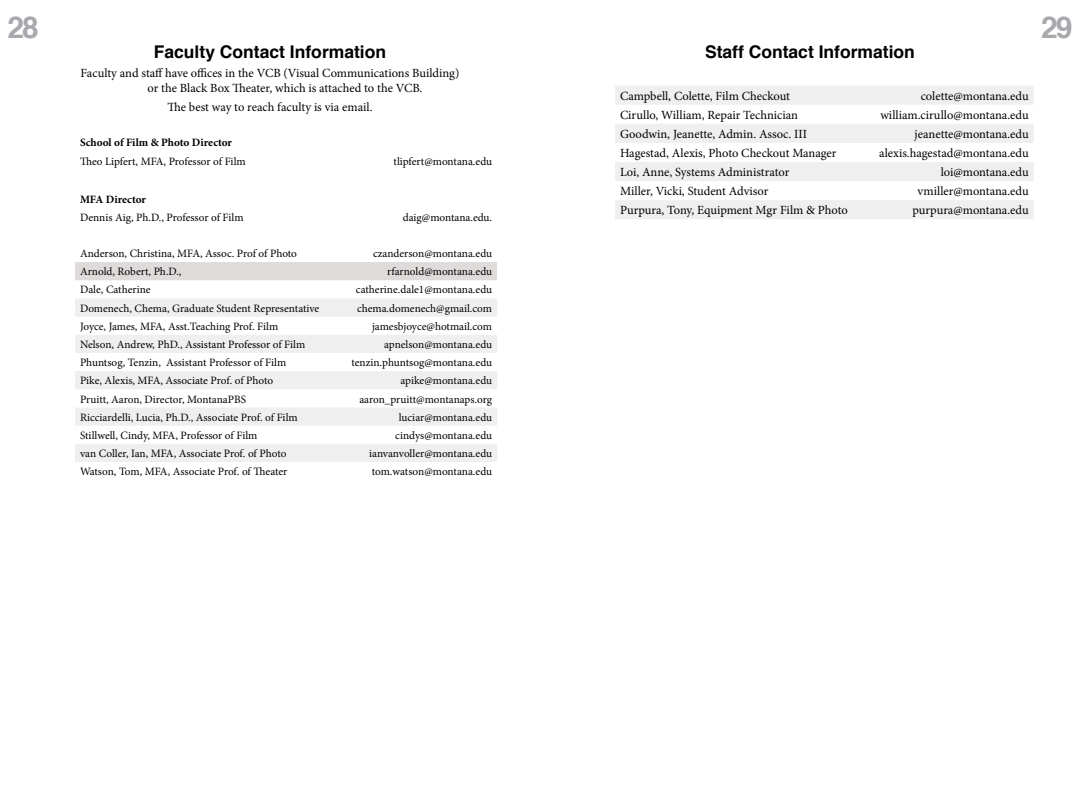
<style>
.page{position:relative;width:1080px;height:810px;background:#fff}
.page>*{position:absolute;margin:0;border:0;box-sizing:border-box;transform-origin:0 0}
.t1{font:700 30px "Helvetica";color:#a7a9ac}
.t2{font:700 17.5px "Helvetica";color:#000}
.t3{font:12.5px/15px "Minion Pro";color:#000}
.t4{font:11.25px "Minion Pro";letter-spacing:-.005em;color:#000}
.t5{font:700 11.25px "Minion Pro";color:#000}
</style>
<div class="page">
<div style="left:75px;top:262px;width:422px;height:18px;background:#dedbda"></div>
<svg style="left:75px;top:299px;width:422px;height:163px;fill:#efeff0"></svg>
<svg style="left:615px;top:86px;width:419px;height:133px;fill:#efeff0"></svg>
<h1 class="t1" style="left:7px;top:3px;width:33px">28</h1>
<h1 class="t1" style="left:1041px;top:3px;width:33px">29</h1>
<h2 class="t2" style="left:154px;top:38px;width:234px">Faculty Contact Information</h2>
<p class="t3" style="left:148px;top:65px;width:313px;text-indent:-67px">Faculty and staff have offices in the VCB (Visual Communications Building) or the Black Box Theater, which is attached to the VCB.</p>
<p class="t3" style="left:167px;top:99px;width:207px">The best way to reach faculty is via email.</p>
<p class="t5" style="left:80px;top:135px;width:154px">School of Film &amp; Photo Director</p>
<p class="t4" style="left:80px;top:154px;width:167px">Theo Lipfert, MFA, Professor of Film</p>
<p class="t5" style="left:80px;top:191px;width:68px">MFA Director</p>
<h2 class="t2" style="left:705px;top:38px;width:211px">Staff Contact Information</h2>
<p class="t3" style="left:620px;top:88px;width:172px">Campbell, Colette, Film Checkout</p>
<p class="t3" style="left:921px;top:88px;width:110px">colette@montana.edu</p>
<p class="t3" style="left:620px;top:107px;width:180px">Cirullo, William, Repair Technician</p>
<p class="t3" style="left:880px;top:107px;width:150px">william.cirullo@montana.edu</p>
<p class="t3" style="left:620px;top:126px;width:188px">Goodwin, Jeanette, Admin. Assoc. III</p>
<p class="t3" style="left:915px;top:126px;width:116px">jeanette@montana.edu</p>
<p class="t3" style="left:620px;top:146px;width:218px">Hagestad, Alexis, Photo Checkout Manager</p>
<p class="t3" style="left:879px;top:146px;width:151px">alexis.hagestad@montana.edu</p>
<p class="t3" style="left:620px;top:165px;width:171px">Loi, Anne, Systems Administrator</p>
<p class="t3" style="left:941px;top:165px;width:90px">loi@montana.edu</p>
<p class="t3" style="left:620px;top:184px;width:150px">Miller, Vicki, Student Advisor</p>
<p class="t3" style="left:918px;top:184px;width:113px">vmiller@montana.edu</p>
<p class="t3" style="left:620px;top:203px;width:229px">Purpura, Tony, Equipment Mgr Film &amp; Photo</p>
<p class="t3" style="left:912px;top:203px;width:118px">purpura@montana.edu</p>
<p class="t4" style="left:394px;top:154px;width:100px">tlipfert@montana.edu</p>
<p class="t4" style="left:80px;top:210px;width:165px">Dennis Aig, Ph.D., Professor of Film</p>
<p class="t4" style="left:403px;top:210px;width:91px">daig@montana.edu.</p>
<p class="t4" style="left:80px;top:246px;width:219px">Anderson, Christina, MFA, Assoc. Prof of Photo</p>
<p class="t4" style="left:373px;top:246px;width:120px">czanderson@montana.edu</p>
<p class="t4" style="left:80px;top:264px;width:103px">Arnold, Robert, Ph.D.,</p>
<p class="t4" style="left:387px;top:264px;width:106px">rfarnold@montana.edu</p>
<p class="t4" style="left:80px;top:282px;width:72px">Dale, Catherine</p>
<p class="t4" style="left:356px;top:282px;width:138px">catherine.dale1@montana.edu</p>
<p class="t4" style="left:80px;top:301px;width:241px">Domenech, Chema, Graduate Student Representative</p>
<p class="t4" style="left:357px;top:301px;width:137px">chema.domenech@gmail.com</p>
<p class="t4" style="left:80px;top:319px;width:200px">Joyce, James, MFA, Asst.Teaching Prof. Film</p>
<p class="t4" style="left:372px;top:319px;width:122px">jamesbjoyce@hotmail.com</p>
<p class="t4" style="left:80px;top:337px;width:227px">Nelson, Andrew, PhD., Assistant Professor of Film</p>
<p class="t4" style="left:384px;top:337px;width:109px">apnelson@montana.edu</p>
<p class="t4" style="left:80px;top:355px;width:208px">Phuntsog, Tenzin, Assistant Professor of Film</p>
<p class="t4" style="left:351px;top:355px;width:142px">tenzin.phuntsog@montana.edu</p>
<p class="t4" style="left:80px;top:373px;width:195px">Pike, Alexis, MFA, Associate Prof. of Photo</p>
<p class="t4" style="left:401px;top:373px;width:93px">apike@montana.edu</p>
<p class="t4" style="left:80px;top:391px;width:168px">Pruitt, Aaron, Director, MontanaPBS</p>
<p class="t4" style="left:359px;top:391px;width:134px">aaron_pruitt@montanaps.org</p>
<p class="t4" style="left:80px;top:410px;width:219px">Ricciardelli, Lucia, Ph.D., Associate Prof. of Film</p>
<p class="t4" style="left:399px;top:410px;width:95px">luciar@montana.edu</p>
<p class="t4" style="left:80px;top:428px;width:179px">Stillwell, Cindy, MFA, Professor of Film</p>
<p class="t4" style="left:395px;top:428px;width:98px">cindys@montana.edu</p>
<p class="t4" style="left:80px;top:446px;width:208px">van Coller, Ian, MFA, Associate Prof. of Photo</p>
<p class="t4" style="left:369px;top:446px;width:124px">ianvanvoller@montana.edu</p>
<p class="t4" style="left:80px;top:464px;width:209px">Watson, Tom, MFA, Associate Prof. of Theater</p>
<p class="t4" style="left:372px;top:464px;width:122px">tom.watson@montana.edu</p>
</div>
